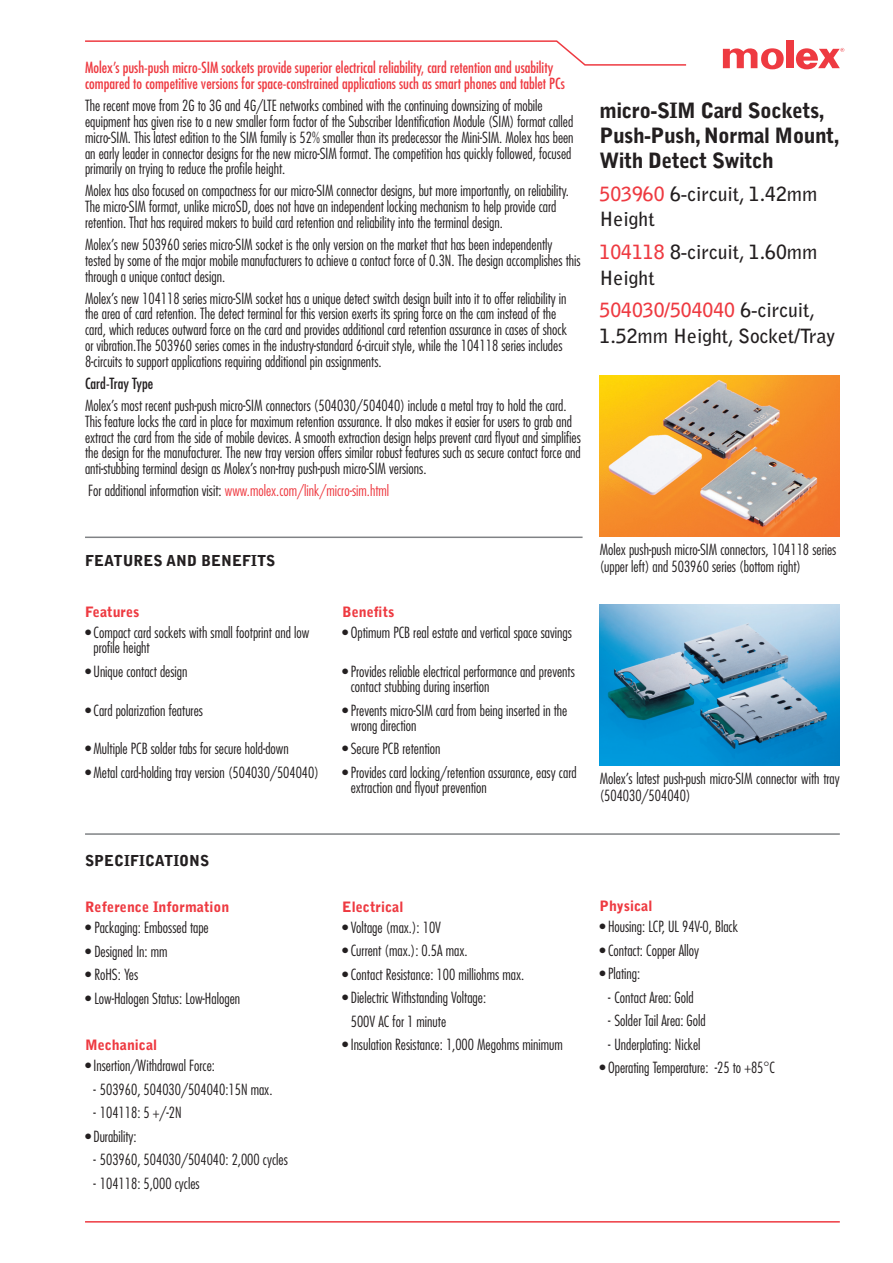
<style>
.page{position:relative;width:893px;height:1263px;background:#fff}
.page>*{position:absolute;margin:0;border:0;box-sizing:border-box;transform-origin:0 0}
.Series_Description{font:900 21px/25.2px "Bell Gothic Std";letter-spacing:-.025em;color:#231f20}
.Series_Description-2{font:700 19.5px/25.5px "Bell Gothic Std";color:#231f20}
.Indent_Body_Text{font:300 condensed 15px/15.8px "Futura";color:#231f20}
.Body_Text{font:300 condensed 15px/15px "Futura";color:#231f20}
.Indent_Body_Text-2{font:condensed 15px/15.8px "Futura";color:#ee3a41}
.Info_Text{font:300 condensed 15px/16.5px "Futura";color:#231f20}
.Indent_Body_Text-3{font:300 condensed 15px "Futura";color:#ee3a41}
.Main_Heading{font:900 15px "Bell Gothic Std";color:#231f20}
.Indent_Body_Text-4{font:condensed 15px "Futura";color:#231f20}
.Series_Heading{font:900 14.25px "Bell Gothic Std";color:#ee3a41}
.s1{color:#231f20}
.s2{color:#ee3a41}
</style>
<div class="page">
<div style="left:786px;top:40px;width:7px;height:28px;background:#ee3a41"></div>
<svg style="left:723px;top:48px;width:61px;height:21px"></svg>
<svg style="left:796px;top:48px;width:48px;height:21px"></svg>
<hr style="left:85px;top:1221px;width:755px;height:1px;background:#ee3a41">
<svg style="left:85px;top:40px;width:602px;height:26px"></svg>
<hr style="left:85px;top:536px;width:498px;height:2px;background:#808285">
<hr style="left:85px;top:833px;width:755px;height:2px;background:#808285">
<img style="left:600px;top:375px;width:240px;height:162px">
<img style="left:600px;top:604px;width:240px;height:162px">
<p class="Indent_Body_Text-2" style="left:85px;top:60px;width:481px">Molex’s push-push micro-SIM sockets provide superior electrical reliability, card retention and usability compared to competitive versions for space-constrained applications such as smart phones and tablet PCs</p>
<p class="Indent_Body_Text" style="left:85px;top:98px;width:490px">The recent move from 2G to 3G and 4G/LTE networks combined with the continuing downsizing of mobile equipment has given rise to a new smaller form factor of the Subscriber Identification Module (SIM) format called micro-SIM. This latest edition to the SIM family is 52% smaller than its predecessor the Mini-SIM. Molex has been an early leader in connector designs for the new micro-SIM format. The competition has quickly followed, focused primarily on trying to reduce the profile height.</p>
<p class="Indent_Body_Text" style="left:85px;top:183px;width:485px">Molex has also focused on compactness for our micro-SIM connector designs, but more importantly, on reliability.<br>The micro-SIM format, unlike microSD, does not have an independent locking mechanism to help provide card retention. That has required makers to build card retention and reliability into the terminal design.</p>
<p class="Indent_Body_Text" style="left:85px;top:236px;width:497px">Molex’s new 503960 series micro-SIM socket is the only version on the market that has been independently tested by some of the major mobile manufacturers to achieve a contact force of 0.3N. The design accomplishes this through a unique contact design.</p>
<p class="Indent_Body_Text" style="left:85px;top:290px;width:483px">Molex’s new 104118 series micro-SIM socket has a unique detect switch design built into it to offer reliability in the area of card retention. The detect terminal for this version exerts its spring force on the cam instead of the card, which reduces outward force on the card and provides additional card retention assurance in cases of shock or vibration.The 503960 series comes in the industry-standard 6-circuit style, while the 104118 series includes 8-circuits to support applications requiring additional pin assignments.</p>
<p class="Indent_Body_Text-4" style="left:85px;top:374px;width:70px">Card-Tray Type</p>
<p class="Indent_Body_Text" style="left:85px;top:397px;width:497px">Molex’s most recent push-push micro-SIM connectors (504030/504040) include a metal tray to hold the card.<br>This feature locks the card in place for maximum retention assurance. It also makes it easier for users to grab and extract the card from the side of mobile devices. A smooth extraction design helps prevent card flyout and simplifies the design for the manufacturer. The new tray version offers similar robust features such as secure contact force and anti-stubbing terminal design as Molex’s non-tray push-push micro-SIM versions.</p>
<p class="Indent_Body_Text-3" style="left:88px;top:481px;width:303px"><span class="s1">For additional information visit:</span> www.molex.com/link/micro-sim.html</p>
<p class="Main_Heading" style="left:85px;top:552px;width:192px">FEATURES AND BENEFITS</p>
<p class="Series_Heading" style="left:85px;top:604px;width:56px">Features</p>
<p class="Series_Heading" style="left:342px;top:604px;width:54px">Benefits</p>
<p class="Body_Text" style="left:342px;top:625px;width:231px">• Optimum PCB real estate and vertical space savings</p>
<p class="Body_Text" style="left:351px;top:664px;width:226px;text-indent:-9px">• Provides reliable electrical performance and prevents contact stubbing during insertion</p>
<p class="Body_Text" style="left:351px;top:702px;width:218px;text-indent:-9px">• Prevents micro-SIM card from being inserted in the wrong direction</p>
<p class="Body_Text" style="left:342px;top:741px;width:100px">• Secure PCB retention</p>
<p class="Body_Text" style="left:351px;top:765px;width:227px;text-indent:-9px">• Provides card locking/retention assurance, easy card extraction and flyout prevention</p>
<p class="Body_Text" style="left:94px;top:625px;width:217px;text-indent:-9px">• Compact card sockets with small footprint and low profile height</p>
<p class="Body_Text" style="left:85px;top:664px;width:104px">• Unique contact design</p>
<p class="Body_Text" style="left:85px;top:702px;width:119px">• Card polarization features</p>
<p class="Body_Text" style="left:85px;top:741px;width:205px">• Multiple PCB solder tabs for secure hold-down</p>
<p class="Body_Text" style="left:85px;top:764px;width:235px">• Metal card-holding tray version (504030/504040)</p>
<p class="Series_Description" style="left:600px;top:98px;width:242px">micro-SIM Card Sockets,<br>Push-Push, Normal Mount,<br>With Detect Switch</p>
<p class="Series_Description-2" style="left:600px;top:181px;width:219px"><span class="s2">503960</span> 6-circuit, 1.42mm<br>Height</p>
<p class="Series_Description-2" style="left:600px;top:239px;width:219px"><span class="s2">104118</span> 8-circuit, 1.60mm<br>Height</p>
<p class="Series_Description-2" style="left:600px;top:297px;width:237px"><span class="s2">504030/504040</span> 6-circuit,<br>1.52mm Height, Socket/Tray</p>
<p class="Info_Text" style="left:600px;top:541px;width:238px">Molex push-push micro-SIM connectors, 104118 series</p>
<p class="Info_Text" style="left:600px;top:558px;width:203px">(upper left) and 503960 series (bottom right)</p>
<p class="Info_Text" style="left:600px;top:770px;width:242px">Molex’s latest push-push micro-SIM connector with tray (504030/504040)</p>
<p class="Main_Heading" style="left:85px;top:851px;width:126px">SPECIFICATIONS</p>
<p class="Series_Heading" style="left:85px;top:898px;width:146px">Reference Information</p>
<p class="Indent_Body_Text" style="left:85px;top:919px;width:125px">• Packaging: Embossed tape</p>
<p class="Indent_Body_Text" style="left:85px;top:943px;width:84px">• Designed In: mm</p>
<p class="Indent_Body_Text" style="left:85px;top:967px;width:55px">• RoHS: Yes</p>
<p class="Indent_Body_Text" style="left:85px;top:990px;width:157px">• Low-Halogen Status: Low-Halogen</p>
<p class="Series_Heading" style="left:85px;top:1037px;width:74px">Mechanical</p>
<p class="Indent_Body_Text" style="left:85px;top:1058px;width:132px">• Insertion/Withdrawal Force:</p>
<p class="Indent_Body_Text" style="left:94px;top:1081px;width:180px">- 503960, 504030/504040:15N max.</p>
<p class="Indent_Body_Text" style="left:94px;top:1105px;width:90px">- 104118: 5 +/-2N</p>
<p class="Indent_Body_Text" style="left:85px;top:1128px;width:53px">• Durability:</p>
<p class="Indent_Body_Text" style="left:94px;top:1152px;width:196px">- 503960, 504030/504040: 2,000 cycles</p>
<p class="Indent_Body_Text" style="left:94px;top:1175px;width:108px">- 104118: 5,000 cycles</p>
<p class="Series_Heading" style="left:342px;top:898px;width:62px">Electrical</p>
<p class="Indent_Body_Text" style="left:342px;top:919px;width:100px">• Voltage (max.): 10V</p>
<p class="Indent_Body_Text" style="left:342px;top:942px;width:127px">• Current (max.): 0.5A max.</p>
<p class="Indent_Body_Text" style="left:342px;top:966px;width:183px">• Contact Resistance: 100 milliohms max.</p>
<p class="Indent_Body_Text" style="left:342px;top:989px;width:145px">• Dielectric Withstanding Voltage:</p>
<p class="Indent_Body_Text" style="left:351px;top:1013px;width:97px">500V AC for 1 minute</p>
<p class="Indent_Body_Text" style="left:342px;top:1037px;width:222px">• Insulation Resistance: 1,000 Megohms minimum</p>
<p class="Series_Heading" style="left:600px;top:897px;width:54px">Physical</p>
<p class="Indent_Body_Text" style="left:600px;top:918px;width:140px">• Housing: LCP, UL 94V-0, Black</p>
<p class="Indent_Body_Text" style="left:600px;top:942px;width:101px">• Contact: Copper Alloy</p>
<p class="Indent_Body_Text" style="left:600px;top:965px;width:42px">• Plating:</p>
<p class="Indent_Body_Text" style="left:608px;top:989px;width:87px">- Contact Area: Gold</p>
<p class="Indent_Body_Text" style="left:608px;top:1012px;width:99px">- Solder Tail Area: Gold</p>
<p class="Indent_Body_Text" style="left:608px;top:1036px;width:94px">- Underplating: Nickel</p>
<p class="Indent_Body_Text" style="left:600px;top:1059px;width:177px">• Operating Temperature: -25 to +85°C</p>
</div>
